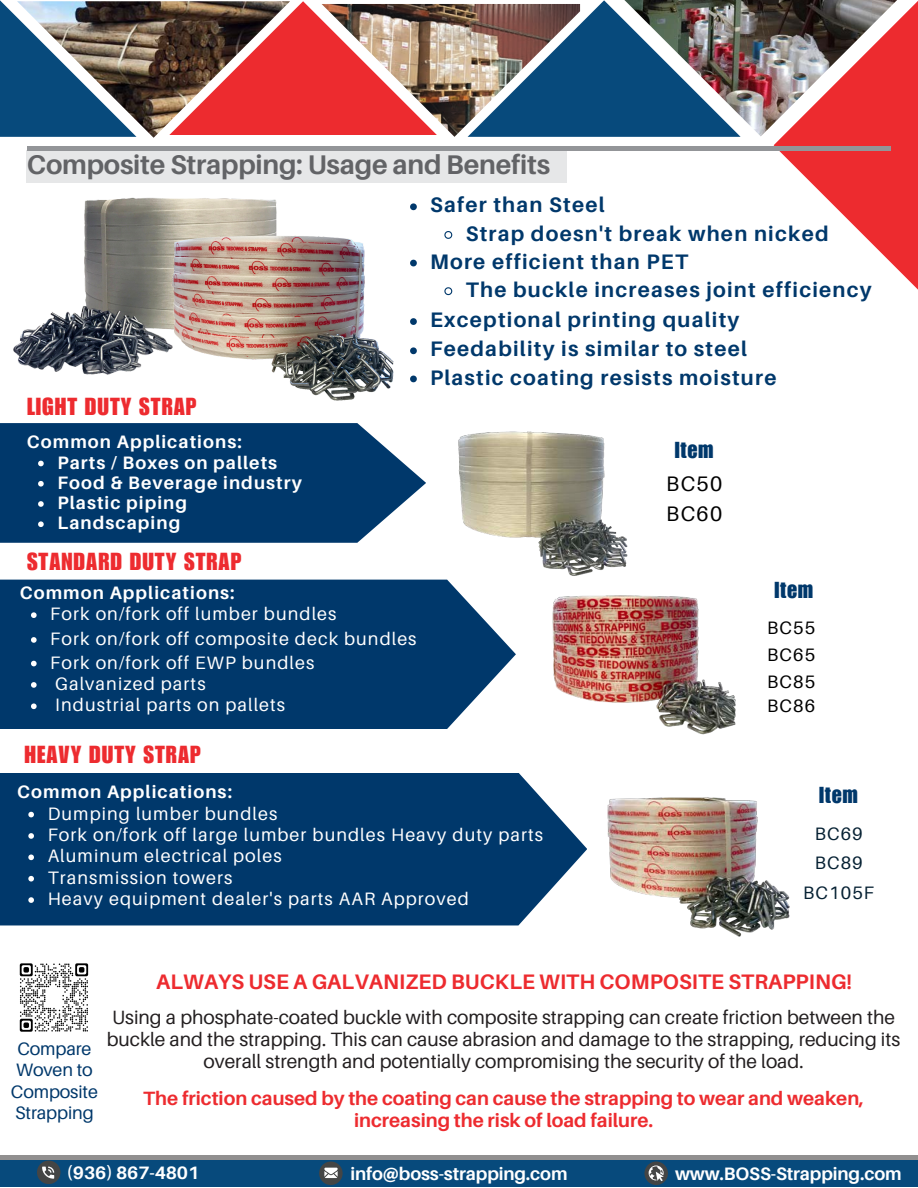
<style>
.page{position:relative;width:918px;height:1188px;background:#fff}
.page>*{position:absolute;margin:0;border:0;box-sizing:border-box;transform-origin:0 0}
.t1{font:700 27px "Aileron";letter-spacing:-.005em;color:#626366}
.t2{font:24px "Impact LT Std";letter-spacing:.04em;color:#ed2b2f}
.t3{font:22.5px "Impact LT Std";letter-spacing:.03em;color:#00386b}
.t4{font:700 21px "Aileron";letter-spacing:.06em;color:#00386b}
.t5{font:700 21px "Aileron";letter-spacing:.005em;color:#ed2b2f}
.t6{font:21px/29.2px "Aileron";letter-spacing:.06em;color:#000}
.t7{font:19.2px/22px "Aileron";color:#231f20;text-align:center}
.t8{font:700 19.2px/22px "Aileron";color:#ed2b2f;text-align:center}
.t9{font:18px "Aileron";letter-spacing:.06em;color:#fff}
.t10{font:700 18px "Aileron";letter-spacing:.06em;color:#fff}
.t11{font:700 18px "Aileron";letter-spacing:-.005em;color:#fff}
.t12{font:18px/21.3px "Aileron";letter-spacing:-.005em;color:#00386b;text-align:center}
.t13{font:18px/27px "Aileron";letter-spacing:.06em;color:#000;text-align:justify}
.t14{font:18px/29.2px "Aileron";letter-spacing:.06em;color:#062133;text-align:center}
</style>
<div class="page">
<div style="left:0;top:1160px;width:918px;height:27px;background:#074a7c"></div>
<svg style="left:580px;top:4px;width:161px;height:133px;background:#205c89"></svg>
<img style="left:595px;top:0;width:179px;height:136px">
<img style="left:437px;top:4px;width:143px;height:133px">
<svg style="left:290px;top:1px;width:147px;height:134px;background:#d2605c"></svg>
<img style="left:136px;top:1px;width:154px;height:137px">
<svg style="left:774px;top:0;width:144px;height:290px"></svg>
<svg style="left:0;top:0;width:136px;height:137px;background:#4c6c83"></svg>
<div style="left:27px;top:151px;width:540px;height:32px;background:#e6e7e8"></div>
<hr style="left:27px;top:147px;width:864px;height:4px;background:#939598">
<img style="left:13px;top:197px;width:146px;height:178px">
<img style="left:159px;top:198px;width:235px;height:203px">
<svg style="left:0;top:423px;width:426px;height:120px;background:#134776"></svg>
<img style="left:458px;top:431px;width:170px;height:123px">
<div style="left:0;top:580px;width:516px;height:149px;background:#00386b"></div>
<img style="left:540px;top:554px;width:196px;height:181px">
<div style="left:0;top:773px;width:587px;height:152px;background:#00386b"></div>
<img style="left:607px;top:797px;width:183px;height:140px">
<img style="left:19px;top:963px;width:70px;height:69px">
<svg style="left:410px;top:203px;width:7px;height:7px"></svg>
<svg style="left:444px;top:231px;width:9px;height:8px"></svg>
<svg style="left:410px;top:260px;width:7px;height:6px"></svg>
<svg style="left:444px;top:287px;width:9px;height:9px"></svg>
<svg style="left:410px;top:318px;width:7px;height:7px"></svg>
<svg style="left:410px;top:347px;width:7px;height:7px"></svg>
<svg style="left:410px;top:376px;width:7px;height:6px"></svg>
<svg style="left:38px;top:461px;width:6px;height:5px"></svg>
<svg style="left:38px;top:481px;width:6px;height:6px"></svg>
<svg style="left:38px;top:501px;width:6px;height:6px"></svg>
<svg style="left:38px;top:521px;width:6px;height:6px"></svg>
<svg style="left:31px;top:612px;width:6px;height:6px"></svg>
<svg style="left:31px;top:637px;width:6px;height:6px"></svg>
<svg style="left:31px;top:661px;width:6px;height:5px"></svg>
<svg style="left:31px;top:682px;width:6px;height:6px"></svg>
<svg style="left:31px;top:703px;width:6px;height:6px"></svg>
<svg style="left:28px;top:812px;width:6px;height:5px"></svg>
<svg style="left:28px;top:833px;width:6px;height:6px"></svg>
<svg style="left:28px;top:855px;width:6px;height:5px"></svg>
<svg style="left:28px;top:876px;width:6px;height:6px"></svg>
<svg style="left:28px;top:897px;width:6px;height:6px"></svg>
<div style="left:37px;top:1161px;width:23px;height:23px;background:#444545;border-radius:50%"></div>
<svg style="left:42px;top:1167px;width:12px;height:12px"></svg>
<div style="left:644px;top:1162px;width:24px;height:23px;background:#444545;border-radius:50%"></div>
<svg style="left:649px;top:1165px;width:15px;height:16px"></svg>
<div style="left:319px;top:1162px;width:24px;height:23px;background:#444545;border-radius:50%"></div>
<svg style="left:324px;top:1168px;width:14px;height:10px"></svg>
<p class="t1" style="left:27px;top:148px;width:525px">Composite Strapping: Usage and Benefits</p>
<p class="t4" style="left:430px;top:192px;width:176px">Safer than Steel</p>
<p class="t4" style="left:466px;top:220px;width:364px">Strap doesn't break when nicked</p>
<p class="t4" style="left:430px;top:248px;width:260px">More efficient than PET</p>
<p class="t4" style="left:466px;top:276px;width:408px">The buckle increases joint efficiency</p>
<p class="t4" style="left:430px;top:307px;width:311px">Exceptional printing quality</p>
<p class="t4" style="left:430px;top:336px;width:318px">Feedability is similar to steel</p>
<p class="t4" style="left:430px;top:364px;width:348px">Plastic coating resists moisture</p>
<p class="t2" style="left:27px;top:397px;width:171px">LIGHT DUTY STRAP</p>
<p class="t10" style="left:27px;top:431px;width:216px">Common Applications:</p>
<p class="t10" style="left:57px;top:451px;width:221px">Parts / Boxes on pallets</p>
<p class="t10" style="left:57px;top:471px;width:246px">Food &amp; Beverage industry</p>
<p class="t10" style="left:57px;top:492px;width:131px">Plastic piping</p>
<p class="t10" style="left:57px;top:512px;width:124px">Landscaping</p>
<p class="t3" style="left:675px;top:442px;width:40px">Item</p>
<p class="t6" style="left:666px;top:469px;width:57px">BC50<br>BC60</p>
<p class="t2" style="left:27px;top:552px;width:216px">STANDARD DUTY STRAP</p>
<p class="t10" style="left:20px;top:581px;width:216px">Common Applications:</p>
<p class="t9" style="left:50px;top:603px;width:288px">Fork on/fork off lumber bundles</p>
<p class="t9" style="left:50px;top:628px;width:368px">Fork on/fork off composite deck bundles</p>
<p class="t9" style="left:50px;top:651px;width:266px">Fork on/fork off EWP bundles</p>
<p class="t9" style="left:55px;top:673px;width:152px">Galvanized parts</p>
<p class="t9" style="left:55px;top:694px;width:231px">Industrial parts on pallets</p>
<p class="t2" style="left:25px;top:745px;width:178px">HEAVY DUTY STRAP</p>
<p class="t10" style="left:17px;top:781px;width:216px">Common Applications:</p>
<p class="t9" style="left:48px;top:802px;width:231px">Dumping lumber bundles</p>
<p class="t9" style="left:48px;top:824px;width:497px">Fork on/fork off large lumber bundles Heavy duty parts</p>
<p class="t9" style="left:48px;top:845px;width:235px">Aluminum electrical poles</p>
<p class="t9" style="left:48px;top:866px;width:186px">Transmission towers</p>
<p class="t9" style="left:48px;top:888px;width:423px">Heavy equipment dealer's parts AAR Approved</p>
<p class="t3" style="left:774px;top:582px;width:40px">Item</p>
<p class="t13" style="left:767px;top:614px;width:49px">BC55<br>BC65<br>BC85</p>
<p class="t13" style="left:767px;top:692px;width:49px">BC86</p>
<p class="t3" style="left:819px;top:787px;width:40px">Item</p>
<p class="t14" style="left:803px;top:819px;width:72px">BC69<br>BC89<br>BC105F</p>
<p class="t12" style="left:11px;top:1038px;width:89px">Compare<br>Woven to<br>Composite<br>Strapping</p>
<p class="t5" style="left:156px;top:968px;width:697px">ALWAYS USE A GALVANIZED BUCKLE WITH COMPOSITE STRAPPING!</p>
<p class="t7" style="left:107px;top:1005px;width:795px">Using a phosphate-coated buckle with composite strapping can create friction between the buckle and the strapping. This can cause abrasion and damage to the strapping, reducing its overall strength and potentially compromising the security of the load.</p>
<p class="t8" style="left:143px;top:1087px;width:722px">The friction caused by the coating can cause the strapping to wear and weaken, increasing the risk of load failure.</p>
<p class="t11" style="left:67px;top:1162px;width:134px">(936) 867-4801</p>
<p class="t11" style="left:350px;top:1162px;width:219px">info@boss-strapping.com</p>
<p class="t11" style="left:675px;top:1162px;width:228px">www.BOSS-Strapping.com</p>
</div>
